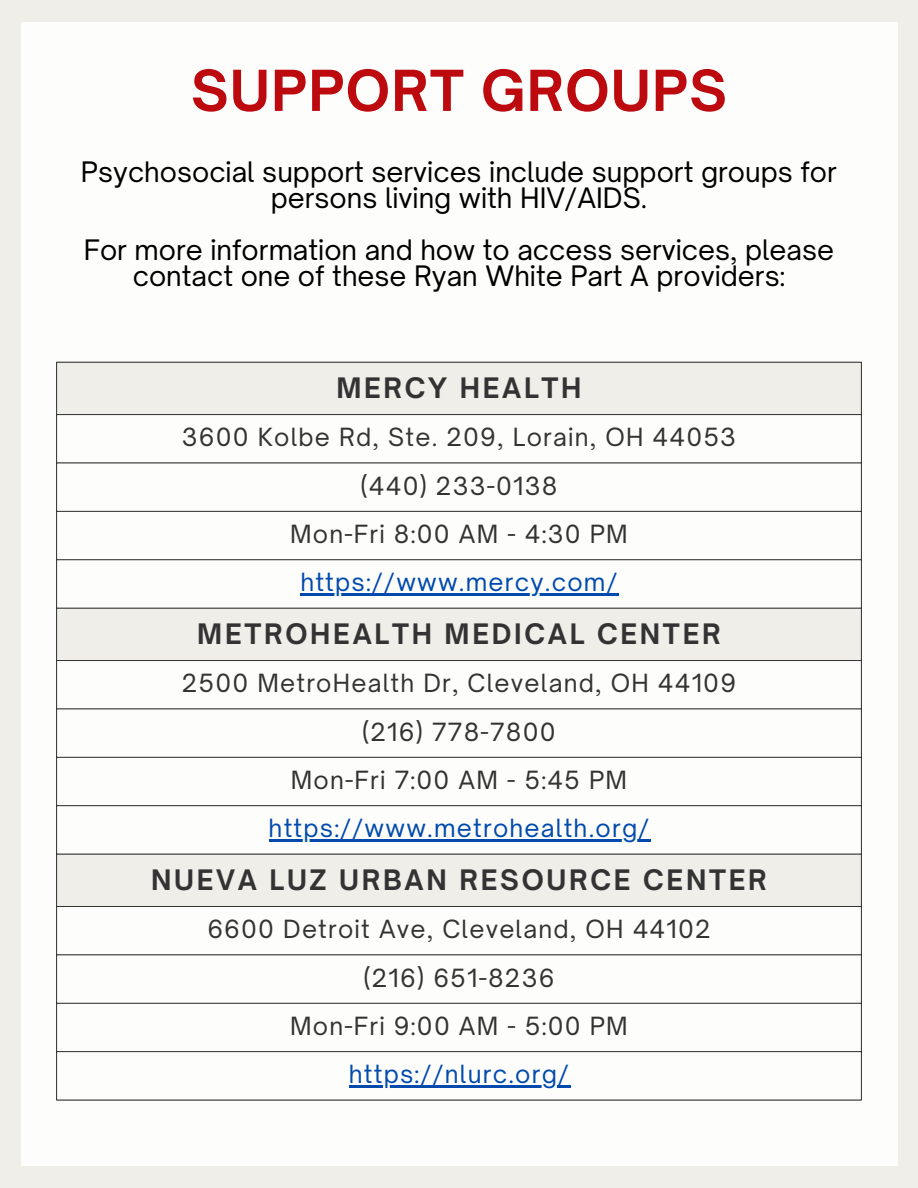
<style>
.page{position:relative;width:918px;height:1188px;background:#efeee9}
.page>*{position:absolute;margin:0;border:0;box-sizing:border-box;transform-origin:0 0}
.t1{font:700 54px "Open Sauce One";letter-spacing:.025em;color:#bc0a0f}
.t2{font:27px/25.8px "Open Sauce One";color:#000;text-align:center}
.t3{font:700 27px "Open Sauce One";letter-spacing:.1em;color:#333}
.t4{font:24px/48.4px "Open Sauce One";letter-spacing:.05em;color:#333;text-align:center}
.t5{font:24px "Open Sauce One";letter-spacing:.05em;color:#004aad}
</style>
<div class="page">
<div style="left:21px;top:22px;width:876px;height:1144px;background:#fff"></div>
<svg style="left:57px;top:363px;width:804px;height:543px"></svg>
<hr style="left:300px;top:594px;width:319px;height:2px;background:#004aad">
<hr style="left:269px;top:840px;width:382px;height:2px;background:#004aad">
<hr style="left:349px;top:1086px;width:221px;height:2px;background:#004aad">
<hr style="left:56px;top:362px;width:1px;height:738px;background:#333">
<hr style="left:861px;top:362px;width:1px;height:738px;background:#333">
<hr style="left:56px;top:362px;width:806px;height:1px;background:#333">
<hr style="left:56px;top:414px;width:806px;height:1px;background:#333">
<hr style="left:56px;top:463px;width:806px;height:1px;background:#333">
<hr style="left:56px;top:511px;width:806px;height:1px;background:#333">
<hr style="left:56px;top:559px;width:806px;height:1px;background:#333">
<hr style="left:56px;top:608px;width:806px;height:1px;background:#333">
<hr style="left:56px;top:660px;width:806px;height:1px;background:#333">
<hr style="left:56px;top:709px;width:806px;height:1px;background:#333">
<hr style="left:56px;top:757px;width:806px;height:1px;background:#333">
<hr style="left:56px;top:805px;width:806px;height:1px;background:#333">
<hr style="left:56px;top:854px;width:806px;height:1px;background:#333">
<hr style="left:56px;top:906px;width:806px;height:1px;background:#333">
<hr style="left:56px;top:955px;width:806px;height:1px;background:#333">
<hr style="left:56px;top:1003px;width:806px;height:1px;background:#333">
<hr style="left:56px;top:1051px;width:806px;height:1px;background:#333">
<hr style="left:56px;top:1100px;width:806px;height:1px;background:#333">
<h1 class="t1" style="left:191px;top:57px;width:537px">SUPPORT GROUPS</h1>
<p class="t2" style="left:81px;top:159px;width:758px">Psychosocial support services include support groups for persons living with HIV/AIDS.</p>
<p class="t2" style="left:84px;top:236px;width:752px">For more information and how to access services, please contact one of these Ryan White Part A providers:</p>
<p class="t3" style="left:336px;top:371px;width:247px">MERCY HEALTH</p>
<p class="t4" style="left:182px;top:413px;width:556px">3600 Kolbe Rd, Ste. 209, Lorain, OH 44053 (440) 233-0138<br>Mon-Fri 8:00 AM - 4:30 PM</p>
<p class="t5" style="left:300px;top:567px;width:319px">https://www.mercy.com/</p>
<p class="t3" style="left:197px;top:617px;width:525px">METROHEALTH MEDICAL CENTER</p>
<p class="t4" style="left:182px;top:659px;width:556px">2500 MetroHealth Dr, Cleveland, OH 44109 (216) 778-7800<br>Mon-Fri 7:00 AM - 5:45 PM</p>
<p class="t5" style="left:269px;top:813px;width:382px">https://www.metrohealth.org/</p>
<p class="t3" style="left:151px;top:863px;width:617px">NUEVA LUZ URBAN RESOURCE CENTER</p>
<p class="t4" style="left:207px;top:905px;width:505px">6600 Detroit Ave, Cleveland, OH 44102 (216) 651-8236<br>Mon-Fri 9:00 AM - 5:00 PM</p>
<p class="t5" style="left:349px;top:1059px;width:222px">https://nlurc.org/</p>
</div>
